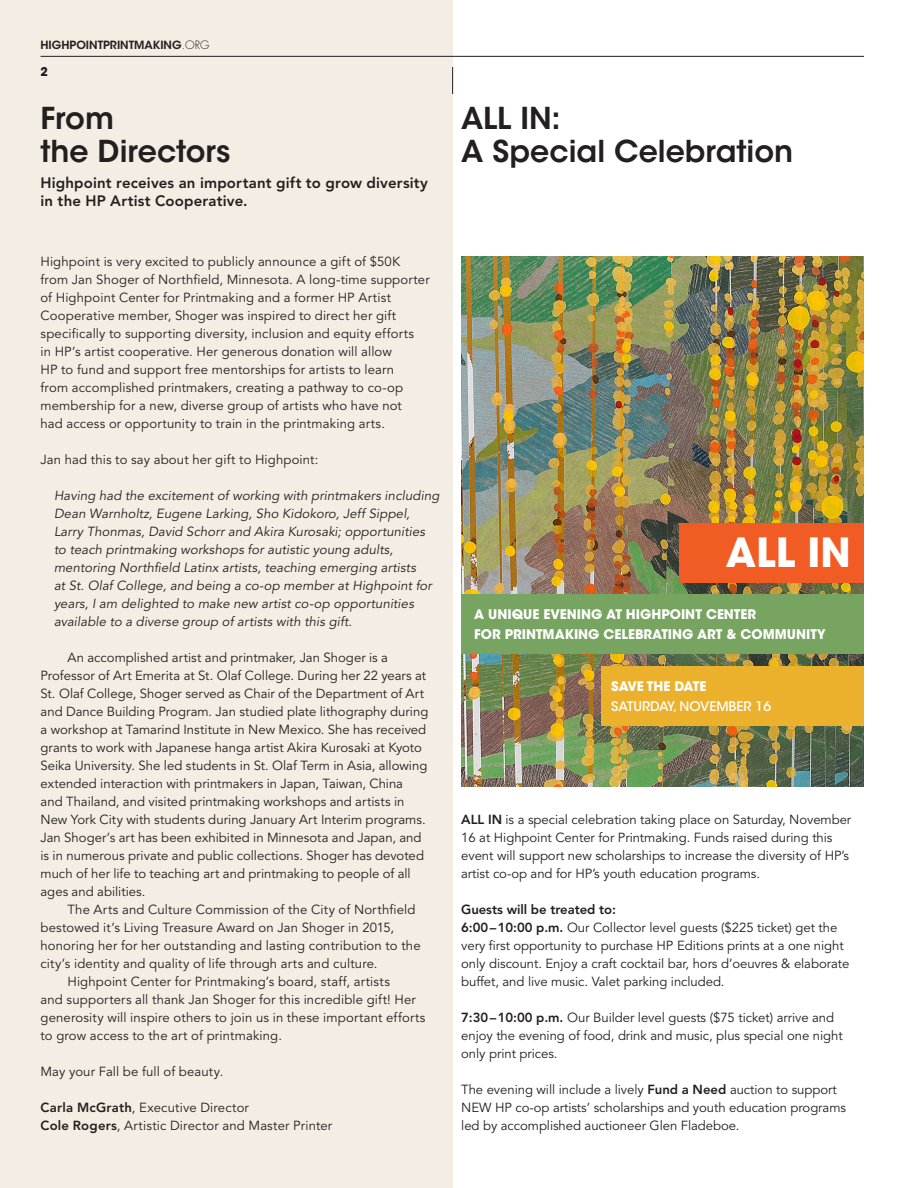
<style>
.page{position:relative;width:918px;height:1188px;background:#fff}
.page>*{position:absolute;margin:0;border:0;box-sizing:border-box;transform-origin:0 0}
.t1{font:700 40.05px "ITC Avant Garde Std";color:#fff}
.t2{font:600 30px/33px "ITC Avant Garde Std";color:#231f20}
.t3{font:800 15px/18px "Avenir";letter-spacing:.01em;color:#231f20}
.t4{font:13.2px/18px "Avenir";letter-spacing:.005em;color:#231f20}
.t5{font:italic 13.2px/18px "Avenir";letter-spacing:.01em;color:#231f20}
.t6{font:700 13.2px/19.8px "ITC Avant Garde Std";color:#fff}
.t7{font:500 13.2px "ITC Avant Garde Std";color:#fff}
.t8{font:700 12px "ITC Avant Garde Std";color:#231f20}
.t9{font:600 11.25px "ITC Avant Garde Std";color:#231f20}
.s1{font-family:"Futura";font-weight:300}
.s2{font-weight:800}
</style>
<div class="page">
<div style="left:0;top:0;width:453px;height:1188px;background:#f3ede3"></div>
<hr style="left:40px;top:56px;width:824px;height:1px;background:#231f20">
<svg style="left:452px;top:67px;width:1px;height:27px"></svg>
<img style="left:461px;top:256px;width:403px;height:530px">
<div style="left:679px;top:523px;width:185px;height:59px;background:#f15b24"></div>
<div style="left:461px;top:595px;width:403px;height:59px;background:#78a461"></div>
<div style="left:602px;top:666px;width:262px;height:60px;background:#ebb12d"></div>
<p class="t9" style="left:40px;top:38px;width:171px">HIGHPOINTPRINTMAKING<span class="s1">.ORG</span></p>
<p class="t8" style="left:40px;top:64px;width:9px">2</p>
<h2 class="t2" style="left:40px;top:102px;width:192px">From<br>the Directors</h2>
<p class="t3" style="left:40px;top:174px;width:389px">Highpoint receives an important gift to grow diversity in the HP Artist Cooperative.</p>
<p class="t4" style="left:40px;top:253px;width:391px">Highpoint is very excited to publicly announce a gift of $50K from Jan Shoger of Northfield, Minnesota. A long-time supporter of Highpoint Center for Printmaking and a former HP Artist Cooperative member, Shoger was inspired to direct her gift specifically to supporting diversity, inclusion and equity efforts<br>in HP’s artist cooperative. Her generous donation will allow<br>HP to fund and support free mentorships for artists to learn<br>from accomplished printmakers, creating a pathway to co-op membership for a new, diverse group of artists who have not<br>had access or opportunity to train in the printmaking arts.</p>
<p class="t4" style="left:40px;top:451px;width:279px">Jan had this to say about her gift to Highpoint:</p>
<p class="t5" style="left:54px;top:487px;width:387px">Having had the excitement of working with printmakers including Dean Warnholtz, Eugene Larking, Sho Kidokoro, Jeff Sippel, Larry Thonmas, David Schorr and Akira Kurosaki; opportunities to teach printmaking workshops for autistic young adults, mentoring Northfield Latinx artists, teaching emerging artists<br>at St. Olaf College, and being a co-op member at Highpoint for years, I am delighted to make new artist co-op opportunities available to a diverse group of artists with this gift.</p>
<p class="t4" style="left:40px;top:649px;width:389px;text-indent:27px">An accomplished artist and printmaker, Jan Shoger is a Professor of Art Emerita at St. Olaf College. During her 22 years at St. Olaf College, Shoger served as Chair of the Department of Art and Dance Building Program. Jan studied plate lithography during a workshop at Tamarind Institute in New Mexico. She has received grants to work with Japanese hanga artist Akira Kurosaki at Kyoto Seika University. She led students in St. Olaf Term in Asia, allowing extended interaction with printmakers in Japan, Taiwan, China and Thailand, and visited printmaking workshops and artists in New York City with students during January Art Interim programs.<br>Jan Shoger’s art has been exhibited in Minnesota and Japan, and is in numerous private and public collections. Shoger has devoted much of her life to teaching art and printmaking to people of all ages and abilities.</p>
<p class="t4" style="left:67px;top:901px;width:349px">The Arts and Culture Commission of the City of Northfield</p>
<p class="t4" style="left:40px;top:919px;width:355px">bestowed it’s Living Treasure Award on Jan Shoger in 2015,</p>
<p class="t4" style="left:40px;top:937px;width:382px">honoring her for her outstanding and lasting contribution to the</p>
<p class="t4" style="left:40px;top:955px;width:339px">city’s identity and quality of life through arts and culture.</p>
<p class="t4" style="left:67px;top:973px;width:324px">Highpoint Center for Printmaking’s board, staff, artists</p>
<p class="t4" style="left:40px;top:991px;width:377px">and supporters all thank Jan Shoger for this incredible gift! Her</p>
<p class="t4" style="left:40px;top:1009px;width:387px">generosity will inspire others to join us in these important efforts</p>
<p class="t4" style="left:40px;top:1027px;width:243px">to grow access to the art of printmaking.</p>
<p class="t4" style="left:40px;top:1063px;width:184px">May your Fall be full of beauty.</p>
<p class="t4" style="left:40px;top:1099px;width:293px"><span class="s2">Carla McGrath</span>, Executive Director<br><span class="s2">Cole Rogers</span>, Artistic Director and Master Printer</p>
<h2 class="t2" style="left:461px;top:102px;width:333px">ALL IN:<br>A Special Celebration</h2>
<h1 class="t1" style="left:726px;top:527px;width:126px">ALL IN</h1>
<p class="t6" style="left:474px;top:604px;width:353px">A UNIQUE EVENING AT HIGHPOINT CENTER<br>FOR PRINTMAKING CELEBRATING ART &amp; COMMUNITY</p>
<p class="t6" style="left:611px;top:676px;width:97px">SAVE THE DATE</p>
<p class="t7" style="left:611px;top:698px;width:161px">SATURDAY, NOVEMBER 16</p>
<p class="t4" style="left:461px;top:811px;width:392px"><span class="s2">ALL IN</span> is a special celebration taking place on Saturday, November 16 at Highpoint Center for Printmaking. Funds raised during this event will support new scholarships to increase the diversity of HP’s artist co-op and for HP’s youth education programs.</p>
<p class="t4" style="left:461px;top:901px;width:390px"><span class="s2">Guests will be treated to:<br>6:00–10:00 p.m.</span> Our Collector level guests ($225 ticket) get the very first opportunity to purchase HP Editions prints at a one night only discount. Enjoy a craft cocktail bar, hors d’oeuvres &amp; elaborate buffet, and live music. Valet parking included.</p>
<p class="t4" style="left:461px;top:1009px;width:383px"><span class="s2">7:30–10:00 p.m.</span> Our Builder level guests ($75 ticket) arrive and enjoy the evening of food, drink and music, plus special one night only print prices.</p>
<p class="t4" style="left:461px;top:1081px;width:386px">The evening will include a lively <span class="s2">Fund a Need</span> auction to support<br>NEW HP co-op artists’ scholarships and youth education programs led by accomplished auctioneer Glen Fladeboe.</p>
</div>
